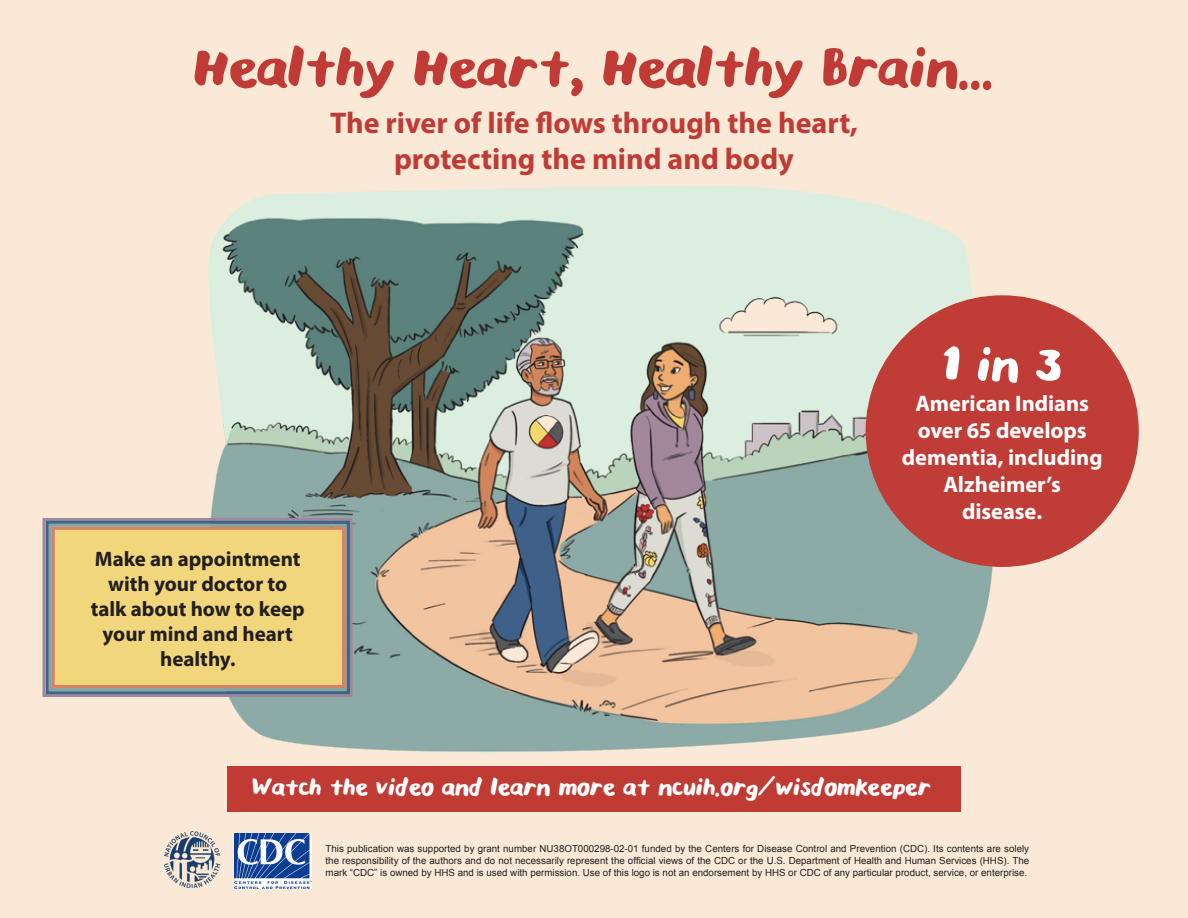
<style>
.page{position:relative;width:1188px;height:918px;background:#f9e9d6}
.page>*{position:absolute;margin:0;border:0;box-sizing:border-box;transform-origin:0 0}
.t1{font:63px "Might Could Marker";color:#c03b36}
.t2{font:54px "Might Could Marker";color:#fff}
.t3{font:700 30px "Myriad Pro";color:#c03b36}
.t4{font:27px "Might Could Marker";color:#fff}
.t5{font:700 22.5px/27px "Myriad Pro";letter-spacing:-.005em;color:#fff;text-align:center}
.t6{font:700 21px/25.2px "Myriad Pro";color:#231f20;text-align:center}
.t7{font:9.75px/11.7px "Arial";color:#231f20;text-align:justify}
</style>
<div class="page">
<div style="left:227px;top:766px;width:734px;height:46px;background:#c03b33"></div>
<img style="left:208px;top:186px;width:785px;height:566px">
<div style="left:43px;top:518px;width:310px;height:179px;border:3px solid #a1879c"></div>
<div style="left:866px;top:295px;width:273px;height:272px;background:#c03c37;border-radius:50%"></div>
<div style="left:49px;top:524px;width:298px;height:167px;border:3px solid #87a4a1"></div>
<div style="left:46px;top:521px;width:304px;height:173px;border:3px solid #3a668c"></div>
<div style="left:55px;top:530px;width:287px;height:156px;background:#f1d67c"></div>
<div style="left:52px;top:527px;width:293px;height:161px;border:3px solid #d58263"></div>
<img style="left:235px;top:833px;width:76px;height:55px">
<img style="left:165px;top:832px;width:56px;height:55px">
<p class="t1" style="left:194px;top:30px;width:802px">Healthy Heart, Healthy Brain...</p>
<p class="t3" style="left:330px;top:103px;width:529px">The river of life flows through the heart,</p>
<p class="t3" style="left:394px;top:139px;width:401px">protecting the mind and body</p>
<p class="t6" style="left:91px;top:545px;width:216px">Make an appointment with your doctor to talk about how to keep your mind and heart healthy.</p>
<p class="t2" style="left:943px;top:332px;width:119px">1 in 3</p>
<p class="t5" style="left:902px;top:390px;width:202px">American Indians over 65 develops dementia, including<br>Alzheimer’s</p>
<p class="t5" style="left:962px;top:498px;width:82px">disease.</p>
<p class="t4" style="left:252px;top:771px;width:680px">Watch the video and learn more at ncuih.org/wisdomkeeper</p>
<p class="t7" style="left:326px;top:843px;width:705px">This publication was supported by grant number NU38OT000298-02-01 funded by the Centers for Disease Control and Prevention (CDC). Its contents are solely the responsibility of the authors and do not necessarily represent the official views of the CDC or the U.S. Department of Health and Human Services (HHS). The mark “CDC” is owned by HHS and is used with permission. Use of this logo is not an endorsement by HHS or CDC of any particular product, service, or enterprise.</p>
</div>
